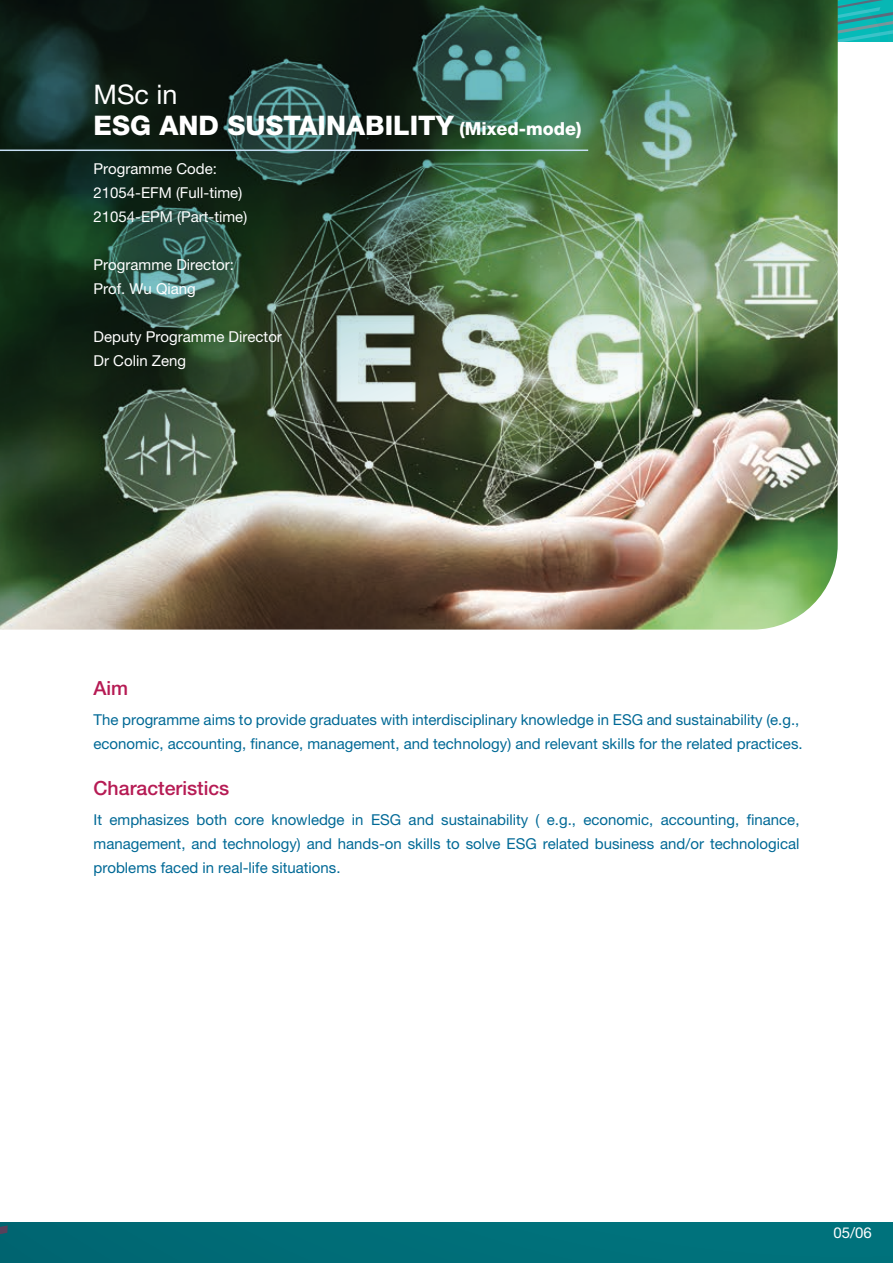
<style>
.page{position:relative;width:893px;height:1263px;background:#fff}
.page>*{position:absolute;margin:0;border:0;box-sizing:border-box;transform-origin:0 0}
.t1{font:800 27px/31.5px "Helvetica Neue LT Pro";color:#fff}
.t2{font:500 19.5px "Helvetica Neue LT Pro";color:#b61b54}
.t3{font:15px/24px "Helvetica Neue LT Pro";color:#006996}
.t4{font:15px/24px "Helvetica Neue LT Pro";color:#fff}
.s1{font-weight:400}
.s2{font-size:18px}
</style>
<div class="page">
<img style="left:0;top:0;width:893px;height:1263px">
<h1 class="t1" style="left:94px;top:78px;width:489px"><span class="s1">MSc in<br></span>ESG AND SUSTAINABILITY <span class="s2">(Mixed-mode)</span></h1>
<p class="t4" style="left:94px;top:157px;width:155px">Programme Code:<br>21054-EFM (Full-time)<br>21054-EPM (Part-time)</p>
<p class="t4" style="left:94px;top:253px;width:142px">Programme Director:<br>Prof. Wu Qiang</p>
<p class="t4" style="left:94px;top:325px;width:190px">Deputy Programme Director<br>Dr Colin Zeng</p>
<h2 class="t2" style="left:94px;top:677px;width:36px">Aim</h2>
<p class="t3" style="left:94px;top:708px;width:711px">The programme aims to provide graduates with interdisciplinary knowledge in ESG and sustainability (e.g., economic, accounting, finance, management, and technology) and relevant skills for the related practices.</p>
<h2 class="t2" style="left:94px;top:777px;width:137px">Characteristics</h2>
<p class="t3" style="left:94px;top:808px;width:707px;text-align:justify">It emphasizes both core knowledge in ESG and sustainability ( e.g., economic, accounting, finance, management, and technology) and hands-on skills to solve ESG related business and/or technological problems faced in real-life situations.</p>
<p class="t4" style="left:833px;top:1221px;width:40px">05/06</p>
</div>
